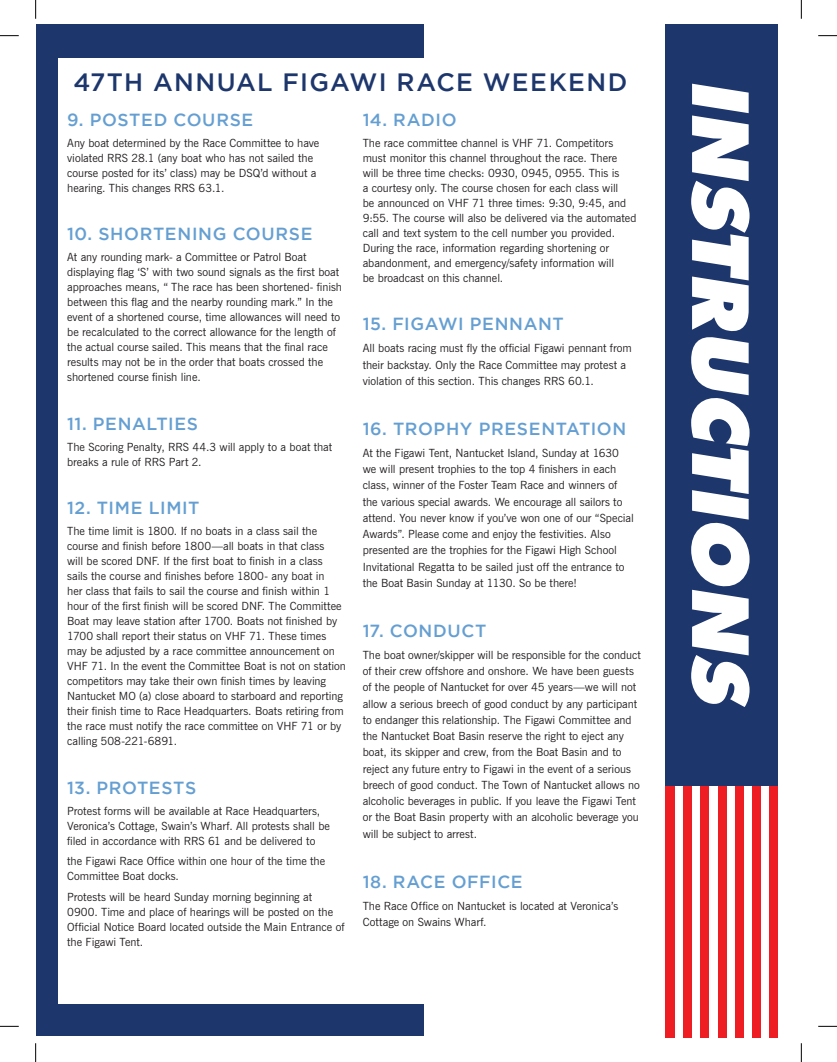
<style>
.page{position:relative;width:837px;height:1062px;background:#fff}
.page>*{position:absolute;margin:0;border:0;box-sizing:border-box;transform-origin:0 0}
.t1{font:italic 800 75px "Futura";color:#fff}
.t2{font:500 25px "Gotham";letter-spacing:.05em;color:#1d366c}
.t3{font:500 17.5px "Gotham";letter-spacing:.035em;color:#659fd2}
.t4{font:11.25px/15px "News Gothic BT";color:#231f20}
</style>
<div class="page">
<div style="left:36px;top:24px;width:387px;height:1012px;background:#1d366c"></div>
<div style="left:58px;top:58px;width:591px;height:945px;background:#fff"></div>
<div style="left:665px;top:24px;width:112px;height:761px;background:#1d366c"></div>
<div style="left:665px;top:785px;width:9px;height:252px;background:#ee1d23"></div>
<div style="left:717px;top:785px;width:9px;height:252px;background:#ee1d23"></div>
<div style="left:700px;top:785px;width:8px;height:252px;background:#ee1d23"></div>
<div style="left:751px;top:785px;width:9px;height:252px;background:#ee1d23"></div>
<div style="left:683px;top:785px;width:8px;height:252px;background:#ee1d23"></div>
<div style="left:734px;top:785px;width:9px;height:252px;background:#ee1d23"></div>
<div style="left:769px;top:785px;width:8px;height:252px;background:#ee1d23"></div>
<svg style="left:0;top:35px;width:19px;height:1px"></svg>
<svg style="left:818px;top:35px;width:18px;height:1px"></svg>
<svg style="left:0;top:1025px;width:19px;height:1px"></svg>
<svg style="left:818px;top:1025px;width:18px;height:1px"></svg>
<svg style="left:35px;top:0;width:1px;height:19px"></svg>
<svg style="left:35px;top:1043px;width:1px;height:18px"></svg>
<svg style="left:800px;top:0;width:1px;height:19px"></svg>
<svg style="left:800px;top:1043px;width:1px;height:18px"></svg>
<h2 class="t2" style="left:73px;top:68px;width:555px">47TH ANNUAL FIGAWI RACE WEEKEND</h2>
<h3 class="t3" style="left:67px;top:110px;width:187px">9. POSTED COURSE</h3>
<p class="t4" style="left:67px;top:135px;width:253px">Any boat determined by the Race Committee to have violated RRS 28.1 (any boat who has not sailed the course posted for its’ class) may be DSQ’d without a hearing. This changes RRS 63.1.</p>
<h3 class="t3" style="left:67px;top:224px;width:247px">10. SHORTENING COURSE</h3>
<p class="t4" style="left:67px;top:249px;width:276px">At any rounding mark- a Committee or Patrol Boat displaying flag ‘S’ with two sound signals as the first boat approaches means, “ The race has been shortened- finish between this flag and the nearby rounding mark.” In the event of a shortened course, time allowances will need to be recalculated to the correct allowance for the length of the actual course sailed. This means that the final race results may not be in the order that boats crossed the shortened course finish line.</p>
<h3 class="t3" style="left:67px;top:414px;width:132px">11. PENALTIES</h3>
<p class="t4" style="left:67px;top:439px;width:266px">The Scoring Penalty, RRS 44.3 will apply to a boat that breaks a rule of RRS Part 2.</p>
<h3 class="t3" style="left:67px;top:498px;width:134px">12. TIME LIMIT</h3>
<p class="t4" style="left:67px;top:523px;width:280px">The time limit is 1800. If no boats in a class sail the course and finish before 1800—all boats in that class<br>will be scored DNF. If the first boat to finish in a class sails the course and finishes before 1800- any boat in<br>her class that fails to sail the course and finish within 1 hour of the first finish will be scored DNF. The Committee Boat may leave station after 1700. Boats not finished by 1700 shall report their status on VHF 71. These times may be adjusted by a race committee announcement on VHF 71. In the event the Committee Boat is not on station competitors may take their own finish times by leaving Nantucket MO (a) close aboard to starboard and reporting their finish time to Race Headquarters. Boats retiring from the race must notify the race committee on VHF 71 or by calling 508-221-6891.</p>
<h3 class="t3" style="left:67px;top:777px;width:131px">13. PROTESTS</h3>
<p class="t4" style="left:67px;top:802px;width:264px">Protest forms will be available at Race Headquarters,<br>Veronica’s Cottage, Swain’s Wharf. All protests shall be filed in accordance with RRS 61 and be delivered to</p>
<p class="t4" style="left:67px;top:853px;width:259px">the Figawi Race Office within one hour of the time the<br>Committee Boat docks.</p>
<p class="t4" style="left:67px;top:889px;width:279px">Protests will be heard Sunday morning beginning at 0900. Time and place of hearings will be posted on the Official Notice Board located outside the Main Entrance of the Figawi Tent.</p>
<h3 class="t3" style="left:362px;top:110px;width:95px">14. RADIO</h3>
<p class="t4" style="left:362px;top:135px;width:275px">The race committee channel is VHF 71. Competitors must monitor this channel throughout the race. There<br>will be three time checks: 0930, 0945, 0955. This is<br>a courtesy only. The course chosen for each class will<br>be announced on VHF 71 three times: 9:30, 9:45, and 9:55. The course will also be delivered via the automated call and text system to the cell number you provided.<br>During the race, information regarding shortening or abandonment, and emergency/safety information will<br>be broadcast on this channel.</p>
<h3 class="t3" style="left:362px;top:314px;width:202px">15. FIGAWI PENNANT</h3>
<p class="t4" style="left:362px;top:340px;width:270px;line-height:16.2px">All boats racing must fly the official Figawi pennant from their backstay. Only the Race Committee may protest a violation of this section. This changes RRS 60.1.</p>
<h3 class="t3" style="left:362px;top:419px;width:265px">16. TROPHY PRESENTATION</h3>
<p class="t4" style="left:362px;top:444px;width:272px;line-height:16.2px">At the Figawi Tent, Nantucket Island, Sunday at 1630 we will present trophies to the top 4 finishers in each class, winner of the Foster Team Race and winners of the various special awards. We encourage all sailors to attend. You never know if you’ve won one of our “Special Awards”. Please come and enjoy the festivities. Also presented are the trophies for the Figawi High School Invitational Regatta to be sailed just off the entrance to the Boat Basin Sunday at 1130. So be there!</p>
<h3 class="t3" style="left:362px;top:620px;width:125px">17. CONDUCT</h3>
<p class="t4" style="left:362px;top:646px;width:279px;line-height:16.2px">The boat owner/skipper will be responsible for the conduct of their crew offshore and onshore. We have been guests of the people of Nantucket for over 45 years—we will not allow a serious breech of good conduct by any participant to endanger this relationship. The Figawi Committee and the Nantucket Boat Basin reserve the right to eject any boat, its skipper and crew, from the Boat Basin and to reject any future entry to Figawi in the event of a serious breech of good conduct. The Town of Nantucket allows no alcoholic beverages in public. If you leave the Figawi Tent or the Boat Basin property with an alcoholic beverage you will be subject to arrest.</p>
<h3 class="t3" style="left:362px;top:871px;width:161px">18. RACE OFFICE</h3>
<p class="t4" style="left:362px;top:897px;width:257px;line-height:16.2px">The Race Office on Nantucket is located at Veronica’s<br>Cottage on Swains Wharf.</p>
<h1 class="t1" style="left:766px;top:79px;width:629px;rotate:90deg">INSTRUCTIONS</h1>
</div>
